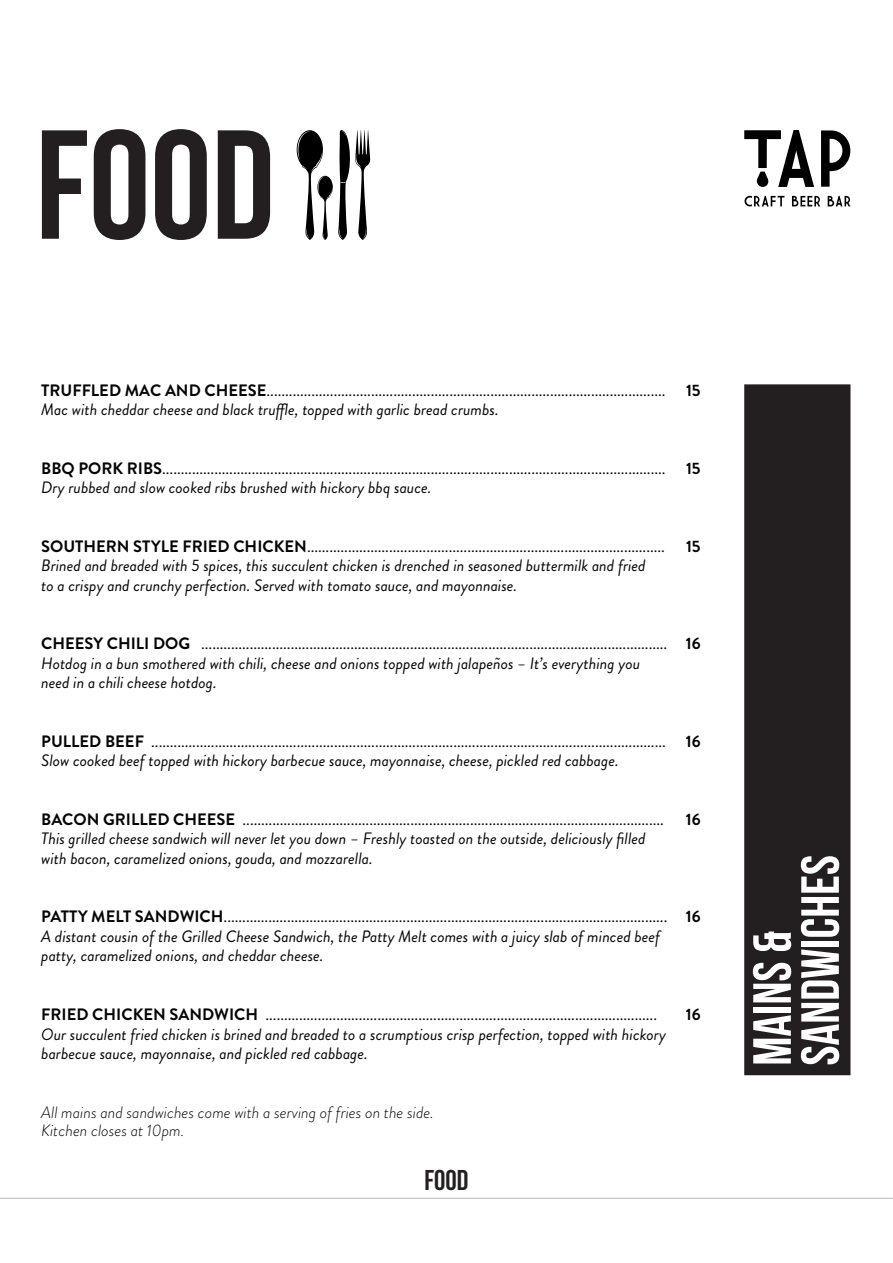
<style>
.page{position:relative;width:893px;height:1263px;background:#fff}
.page>*{position:absolute;margin:0;border:0;box-sizing:border-box;transform-origin:0 0}
.t1{font:700 53.7px/48px "Bebas Neue";color:#fff}
.t2{font:700 28.5px "Bebas Neue";color:#231f20}
.t3{font:italic 16.5px/19.5px "Brandon Grotesque";color:#050504}
.t4{font:16.5px/19.5px "Brandon Grotesque";color:#050504}
.t5{font:italic 300 16.5px/18px "Brandon Grotesque";color:#050504}
.t6{font:700 16.5px "Brandon Grotesque";letter-spacing:.005em;color:#050504}
.s1{font-weight:700}
.s2{font-style:italic}
.s3{font-weight:700;font-style:normal}
.s4{font-style:normal}
</style>
<div class="page">
<hr style="left:0;top:1198px;width:893px;height:1px;background:#b7b7b7">
<svg style="left:42px;top:130px;width:45px;height:109px"></svg>
<svg style="left:94px;top:129px;width:51px;height:111px"></svg>
<svg style="left:155px;top:129px;width:52px;height:111px"></svg>
<svg style="left:218px;top:130px;width:52px;height:109px"></svg>
<div style="left:744px;top:384px;width:106px;height:691px;background:#231f20"></div>
<svg style="left:821px;top:130px;width:29px;height:57px"></svg>
<svg style="left:744px;top:130px;width:70px;height:57px"></svg>
<svg style="left:744px;top:196px;width:40px;height:10px"></svg>
<svg style="left:792px;top:196px;width:28px;height:10px"></svg>
<svg style="left:828px;top:196px;width:22px;height:10px"></svg>
<svg style="left:297px;top:130px;width:73px;height:110px"></svg>
<p class="t4" style="left:41px;top:381px;width:626px"><span class="s1">TRUFFLED MAC AND CHEESE</span>...........................................................................................................<br><span class="s2">Mac with cheddar cheese and black truffle, topped with garlic bread crumbs.</span></p>
<p class="t4" style="left:41px;top:459px;width:626px"><span class="s1">BBQ PORK RIBS</span>.......................................................................................................................................<br><span class="s2">Dry rubbed and slow cooked ribs brushed with hickory bbq sauce.</span></p>
<p class="t3" style="left:41px;top:537px;width:625px"><span class="s3">SOUTHERN STYLE FRIED CHICKEN</span><span class="s4">................................................................................................<br></span>Brined and breaded with 5 spices, this succulent chicken is drenched in seasoned buttermilk and fried<br>to a crispy and crunchy perfection. Served with tomato sauce, and mayonnaise.</p>
<p class="t4" style="left:41px;top:634px;width:628px"><span class="s1">CHEESY CHILI DOG</span> .............................................................................................................................<br><span class="s2">Hotdog in a bun smothered with chili, cheese and onions topped with jalapeños – It’s everything you need in a chili cheese hotdog.</span></p>
<p class="t4" style="left:41px;top:732px;width:626px"><span class="s1">PULLED BEEF</span> ..........................................................................................................................................<br><span class="s2">Slow cooked beef topped with hickory barbecue sauce, mayonnaise, cheese, pickled red cabbage.</span></p>
<p class="t3" style="left:41px;top:810px;width:624px"><span class="s3">BACON GRILLED CHEESE</span> <span class="s4">.................................................................................................................<br></span>This grilled cheese sandwich will never let you down – Freshly toasted on the outside, deliciously filled with bacon, caramelized onions, gouda, and mozzarella.</p>
<p class="t3" style="left:41px;top:907px;width:628px"><span class="s3">PATTY MELT SANDWICH</span><span class="s4">.......................................................................................................................<br></span>A distant cousin of the Grilled Cheese Sandwich, the Patty Melt comes with a juicy slab of minced beef patty, caramelized onions, and cheddar cheese.</p>
<p class="t3" style="left:41px;top:1005px;width:626px"><span class="s3">FRIED CHICKEN SANDWICH</span> <span class="s4">.........................................................................................................<br></span>Our succulent fried chicken is brined and breaded to a scrumptious crisp perfection, topped with hickory barbecue sauce, mayonnaise, and pickled red cabbage.</p>
<p class="t5" style="left:41px;top:1103px;width:394px">All mains and sandwiches come with a serving of fries on the side.<br>Kitchen closes at 10pm.</p>
<h2 class="t2" style="left:424px;top:1168px;width:46px">FOOD</h2>
<p class="t6" style="left:686px;top:379px;width:16px">15</p>
<p class="t6" style="left:686px;top:457px;width:16px">15</p>
<p class="t6" style="left:686px;top:535px;width:16px">15</p>
<p class="t6" style="left:686px;top:632px;width:16px">16</p>
<p class="t6" style="left:686px;top:730px;width:16px">16</p>
<p class="t6" style="left:686px;top:808px;width:16px">16</p>
<p class="t6" style="left:686px;top:905px;width:16px">16</p>
<p class="t6" style="left:686px;top:1003px;width:16px">16</p>
<h1 class="t1" style="left:753px;top:1065px;width:212px;rotate:-90deg">MAINS &amp;<br>SANDWICHES</h1>
</div>
